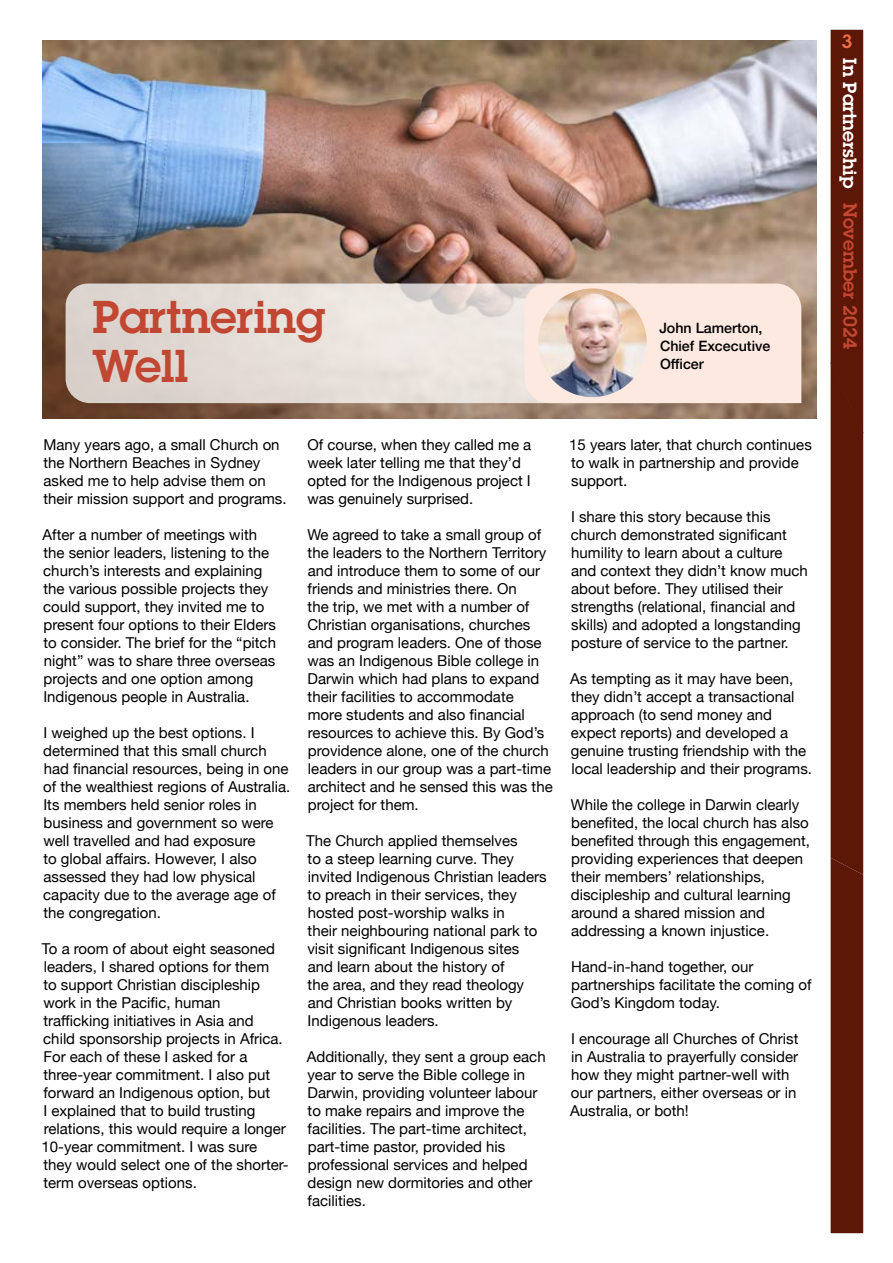
<style>
.page{position:relative;width:893px;height:1263px;background:#fff}
.page>*{position:absolute;margin:0;border:0;box-sizing:border-box;transform-origin:0 0}
.t1{font:600 45px/48.2px "Lubalin Graph Std";color:#c24732}
.t2{font:600 18.75px "Lubalin Graph Std";color:#fff}
.t3{font:600 18.75px "Lubalin Graph Std";color:#c34631}
.t4{font:600 18.75px "Lubalin Graph Std";color:#ec6f4c}
.t5{font:15px/18px "Helvetica Neue";color:#000}
.t6{font:500 14.25px/18px "Helvetica Neue";color:#000}
</style>
<div class="page">
<div style="left:831px;top:30px;width:32px;height:1203px;background:#5c1707"></div>
<img style="left:43px;top:40px;width:773px;height:378px">
<img style="left:42px;top:143px;width:537px;height:275px">
<svg style="left:66px;top:284px;width:459px;height:119px;background:#e4dcd7"></svg>
<div style="left:525px;top:284px;width:276px;height:119px;background:#fde9df"></div>
<img style="left:538px;top:288px;width:109px;height:109px;border-radius:54px">
<h1 class="t1" style="left:93px;top:293px;width:235px">Partnering<br>Well</h1>
<p class="t6" style="left:659px;top:318px;width:113px">John Lamerton,<br>Chief Excecutive<br>Officer</p>
<p class="t5" style="left:43px;top:437px;width:245px">Many years ago, a small Church on the Northern Beaches in Sydney asked me to help advise them on their mission support and programs.</p>
<p class="t5" style="left:43px;top:527px;width:235px">After a number of meetings with the senior leaders, listening to the church’s interests and explaining the various possible projects they could support, they invited me to present four options to their Elders to consider. The brief for the “pitch night” was to share three overseas projects and one option among Indigenous people in Australia.</p>
<p class="t5" style="left:43px;top:725px;width:248px">I weighed up the best options. I determined that this small church had financial resources, being in one of the wealthiest regions of Australia.<br>Its members held senior roles in business and government so were well travelled and had exposure<br>to global affairs. However, I also assessed they had low physical capacity due to the average age of the congregation.</p>
<p class="t5" style="left:42px;top:941px;width:249px">To a room of about eight seasoned leaders, I shared options for them<br>to support Christian discipleship work in the Pacific, human<br>trafficking initiatives in Asia and<br>child sponsorship projects in Africa.<br>For each of these I asked for a three-year commitment. I also put forward an Indigenous option, but<br>I explained that to build trusting relations, this would require a longer 10-year commitment. I was sure they would select one of the shorter&shy;term overseas options.</p>
<p class="t5" style="left:307px;top:437px;width:225px">Of course, when they called me a week later telling me that they’d opted for the Indigenous project I was genuinely surprised.</p>
<p class="t5" style="left:307px;top:527px;width:247px">We agreed to take a small group of the leaders to the Northern Territory and introduce them to some of our friends and ministries there. On<br>the trip, we met with a number of<br>Christian organisations, churches and program leaders. One of those was an Indigenous Bible college in<br>Darwin which had plans to expand their facilities to accommodate<br>more students and also financial resources to achieve this. By God’s providence alone, one of the church leaders in our group was a part-time architect and he sensed this was the project for them.</p>
<p class="t5" style="left:306px;top:833px;width:242px">The Church applied themselves<br>to a steep learning curve. They invited Indigenous Christian leaders to preach in their services, they hosted post-worship walks in<br>their neighbouring national park to visit significant Indigenous sites and learn about the history of<br>the area, and they read theology and Christian books written by<br>Indigenous leaders.</p>
<p class="t5" style="left:307px;top:1049px;width:240px">Additionally, they sent a group each year to serve the Bible college in<br>Darwin, providing volunteer labour to make repairs and improve the facilities. The part-time architect, part-time pastor, provided his professional services and helped design new dormitories and other facilities.</p>
<p class="t5" style="left:569px;top:437px;width:244px">15 years later, that church continues to walk in partnership and provide support.</p>
<p class="t5" style="left:571px;top:509px;width:238px">I share this story because this church demonstrated significant humility to learn about a culture and context they didn’t know much about before. They utilised their strengths (relational, financial and skills) and adopted a longstanding posture of service to the partner.</p>
<p class="t5" style="left:570px;top:671px;width:243px">As tempting as it may have been, they didn’t accept a transactional approach (to send money and expect reports) and developed a genuine trusting friendship with the local leadership and their programs.</p>
<p class="t5" style="left:571px;top:797px;width:241px">While the college in Darwin clearly benefited, the local church has also benefited through this engagement, providing experiences that deepen their members’ relationships, discipleship and cultural learning around a shared mission and addressing a known injustice.</p>
<p class="t5" style="left:571px;top:959px;width:242px">Hand-in-hand together, our partnerships facilitate the coming of<br>God’s Kingdom today.</p>
<p class="t5" style="left:570px;top:1031px;width:230px">I encourage all Churches of Christ in Australia to prayerfully consider how they might partner-well with our partners, either overseas or in<br>Australia, or both!</p>
<p class="t4" style="left:841px;top:29px;width:12px">3</p>
<p class="t2" style="left:862px;top:58px;width:131px;rotate:90deg">In Partnership</p>
<p class="t3" style="left:863px;top:203px;width:147px;rotate:90deg">November 2024</p>
</div>
